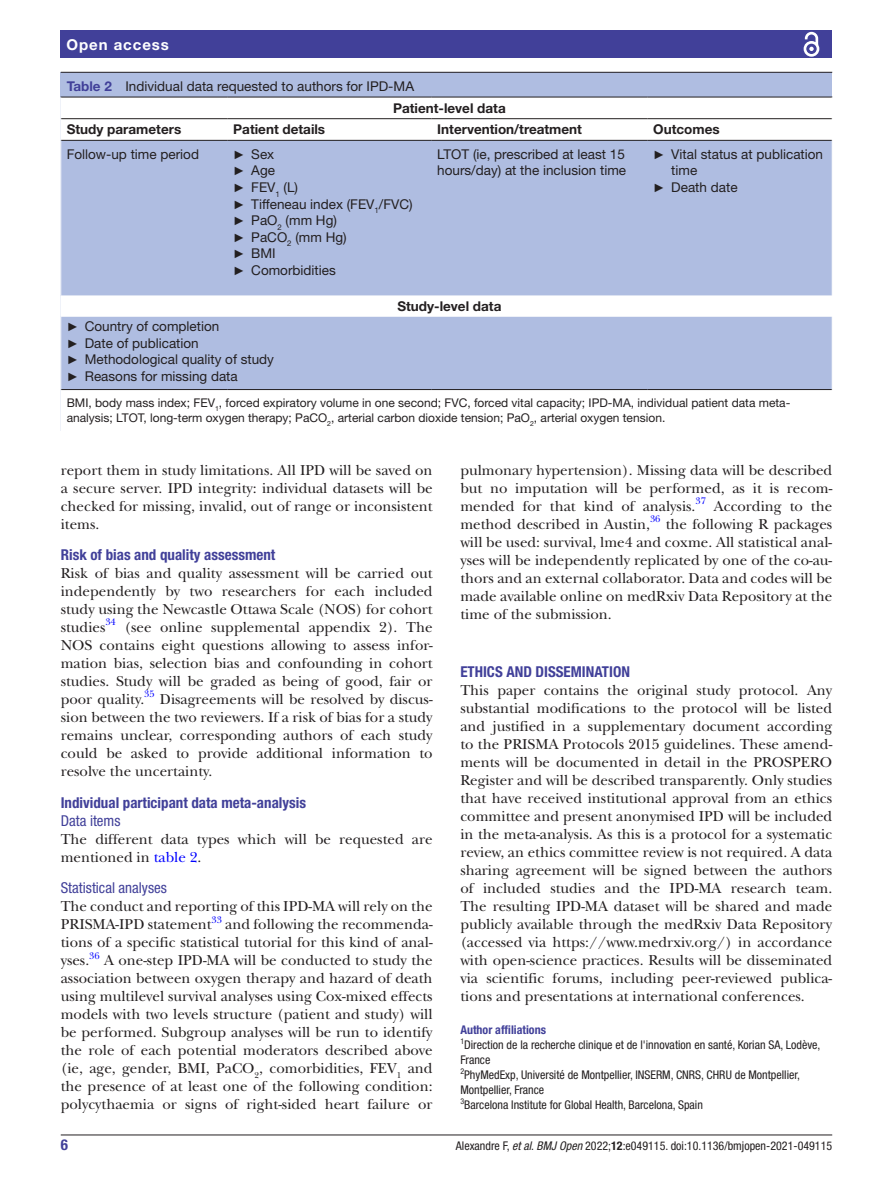
<style>
.page{position:relative;width:893px;height:1191px;background:#fff}
.page>*{position:absolute;margin:0;border:0;box-sizing:border-box;transform-origin:0 0}
.t1{font:15px/18px "New Baskerville";color:#231f20;text-align:justify}
.t2{font:700 condensed 15px "Helvetica Neue LT Std";color:#414099}
.t3{font:condensed 15px "Helvetica Neue LT Std";color:#414099}
.t4{font:700 15px "Helvetica Neue LT Std";letter-spacing:.065em;color:#fff}
.t5{font:13.5px/16.5px "Helvetica Neue LT Std";color:#231f20}
.t6{font:700 13.5px "Helvetica Neue LT Std";color:#231f20}
.t7{font:condensed 12px/15px "Helvetica Neue LT Std";color:#231f20}
.t8{font:12px/15px "Helvetica Neue LT Std";color:#231f20}
.t9{font:9.9px "New Baskerville";color:#00f}
.t10{font:condensed 7.95px "Helvetica Neue LT Std";color:#231f20}
.s1{font-weight:700;color:#414099}
.s2{font-family:"Arial";font-size:12px}
.s3{color:#00f}
.s4{font-style:italic}
.s5{font-weight:700}
</style>
<div class="page">
<hr style="left:61px;top:1134px;width:771px;height:1px;background:#231f20">
<div style="left:61px;top:31px;width:771px;height:27px;background:#414099"></div>
<svg style="left:803px;top:31px;width:17px;height:26px"></svg>
<div style="left:61px;top:73px;width:771px;height:358px;background:#afbde1"></div>
<hr style="left:61px;top:72px;width:771px;height:1px;background:#231f20">
<div style="left:61px;top:98px;width:771px;height:333px;background:#fff"></div>
<svg style="left:61px;top:141px;width:771px;height:248px"></svg>
<hr style="left:61px;top:97px;width:166px;height:1px;background:#231f20">
<hr style="left:227px;top:97px;width:204px;height:1px;background:#231f20">
<hr style="left:431px;top:97px;width:216px;height:1px;background:#231f20">
<hr style="left:647px;top:97px;width:185px;height:1px;background:#231f20">
<hr style="left:61px;top:118px;width:166px;height:1px;background:#231f20">
<hr style="left:61px;top:140px;width:166px;height:1px;background:#231f20">
<hr style="left:227px;top:118px;width:204px;height:1px;background:#231f20">
<hr style="left:227px;top:140px;width:204px;height:1px;background:#231f20">
<hr style="left:431px;top:118px;width:216px;height:1px;background:#231f20">
<hr style="left:431px;top:140px;width:216px;height:1px;background:#231f20">
<hr style="left:647px;top:118px;width:185px;height:1px;background:#231f20">
<hr style="left:647px;top:140px;width:185px;height:1px;background:#231f20">
<hr style="left:61px;top:389px;width:166px;height:1px;background:#231f20">
<hr style="left:227px;top:389px;width:204px;height:1px;background:#231f20">
<hr style="left:431px;top:389px;width:216px;height:1px;background:#231f20">
<hr style="left:647px;top:389px;width:185px;height:1px;background:#231f20">
<svg style="left:60px;top:97px;width:1px;height:43px"></svg>
<svg style="left:60px;top:295px;width:1px;height:22px"></svg>
<hr style="left:67px;top:421px;width:765px;height:2px;background:#fff">
<p class="t4" style="left:66px;top:35px;width:104px">Open access</p>
<p class="t5" style="left:67px;top:77px;width:349px"><span class="s1">Table 2</span> Individual data requested to authors for IPD-MA</p>
<p class="t6" style="left:393px;top:99px;width:114px">Patient-level data</p>
<p class="t6" style="left:67px;top:121px;width:116px">Study parameters</p>
<p class="t6" style="left:233px;top:121px;width:93px">Patient details</p>
<p class="t6" style="left:437px;top:121px;width:146px">Intervention/treatment</p>
<p class="t6" style="left:653px;top:121px;width:68px">Outcomes</p>
<p class="t5" style="left:67px;top:146px;width:134px">Follow-up time period</p>
<p class="t5" style="left:233px;top:146px;width:181px"><span class="s2">►</span> Sex<br><span class="s2">►</span> Age<br><span class="s2">►</span> FEV<sub>1</sub> (L)<br><span class="s2">►</span> Tiffeneau index (FEV<sub>1</sub>/FVC) <span class="s2">►</span> PaO<sub>2</sub> (mm Hg)<br><span class="s2">►</span> PaCO<sub>2</sub> (mm Hg)<br><span class="s2">►</span> BMI<br><span class="s2">►</span> Comorbidities</p>
<p class="t5" style="left:437px;top:146px;width:190px">LTOT (ie, prescribed at least 15 hours/day) at the inclusion time</p>
<p class="t5" style="left:653px;top:146px;width:171px"><span class="s2">►</span> Vital status at publication</p>
<p class="t5" style="left:671px;top:162px;width:28px">time</p>
<p class="t5" style="left:653px;top:179px;width:86px"><span class="s2">►</span> Death date</p>
<p class="t6" style="left:397px;top:298px;width:106px">Study-level data</p>
<p class="t5" style="left:67px;top:318px;width:209px"><span class="s2">►</span> Country of completion<br><span class="s2">►</span> Date of publication<br><span class="s2">►</span> Methodological quality of study <span class="s2">►</span> Reasons for missing data</p>
<p class="t8" style="left:67px;top:395px;width:725px">BMI, body mass index; FEV<sub>1</sub>, forced expiratory volume in one second; FVC, forced vital capacity; IPD-MA, individual patient data meta&shy;analysis; LTOT, long-term oxygen therapy; PaCO<sub>2</sub>, arterial carbon dioxide tension; PaO<sub>2</sub>, arterial oxygen tension.</p>
<p class="t1" style="left:61px;top:461px;width:373px">report them in study limitations. All IPD will be saved on a secure server. IPD integrity: individual datasets will be checked for missing, invalid, out of range or inconsistent items.</p>
<p class="t2" style="left:61px;top:546px;width:216px">Risk of bias and quality assessment</p>
<p class="t1" style="left:61px;top:564px;width:373px">Risk of bias and quality assessment will be carried out independently by two researchers for each included study using the Newcastle Ottawa Scale (NOS) for cohort studies<sup>34</sup></p>
<p class="t1" style="left:61px;top:618px;width:373px;text-indent:64px">(see online supplemental appendix 2). The NOS contains eight questions allowing to assess infor&shy;mation bias, selection bias and confounding in cohort studies. Study will be graded as being of good, fair or poor quality.</p>
<p class="t9" style="left:144px;top:688px;width:12px">35</p>
<p class="t1" style="left:61px;top:690px;width:373px;text-indent:99px">Disagreements will be resolved by discus&shy;sion between the two reviewers. If a risk of bias for a study remains unclear, corresponding authors of each study could be asked to provide additional information to resolve the uncertainty.</p>
<p class="t2" style="left:61px;top:793px;width:247px">Individual participant data meta-analysis</p>
<p class="t3" style="left:61px;top:811px;width:61px">Data items</p>
<p class="t1" style="left:61px;top:830px;width:373px">The different data types which will be requested are mentioned in <span class="s3">table 2</span>.</p>
<p class="t3" style="left:61px;top:879px;width:108px">Statistical analyses</p>
<p class="t1" style="left:61px;top:897px;width:373px">The conduct and reporting of this IPD-MA will rely on the<br>PRISMA-IPD statement</p>
<p class="t9" style="left:212px;top:913px;width:12px">33</p>
<p class="t1" style="left:61px;top:915px;width:373px;text-indent:165px">and following the recommenda&shy;tions of a specific statistical tutorial for this kind of anal&shy;yses.</p>
<p class="t9" style="left:89px;top:949px;width:12px">36</p>
<p class="t1" style="left:61px;top:951px;width:373px;text-indent:43px">A one-step IPD-MA will be conducted to study the association between oxygen therapy and hazard of death using multilevel survival analyses using Cox-mixed effects models with two levels structure (patient and study) will be performed. Subgroup analyses will be run to identify the role of each potential moderators described above (ie, age, gender, BMI, PaCO<sub>2</sub>, comorbidities, FEV<sub>1</sub> and the presence of at least one of the following condition: polycythaemia or signs of right-sided heart failure or</p>
<p class="t1" style="left:460px;top:461px;width:373px">pulmonary hypertension). Missing data will be described but no imputation will be performed, as it is recom&shy;mended for that kind of analysis.</p>
<p class="t9" style="left:695px;top:495px;width:12px">37</p>
<p class="t1" style="left:714px;top:497px;width:120px">According to the</p>
<p class="t1" style="left:460px;top:515px;width:191px">method described in Austin,</p>
<p class="t9" style="left:650px;top:513px;width:12px">36</p>
<p class="t1" style="left:460px;top:515px;width:373px;text-indent:205px">the following R packages will be used: survival, lme4 and coxme. All statistical anal&shy;yses will be independently replicated by one of the co-au&shy;thors and an external collaborator. Data and codes will be made available online on medRxiv Data Repository at the time of the submission.</p>
<p class="t2" style="left:460px;top:663px;width:171px">ETHICS AND DISSEMINATION</p>
<p class="t1" style="left:460px;top:681px;width:373px">This paper contains the original study protocol. Any substantial modifications to the protocol will be listed and justified in a supplementary document according to the PRISMA Protocols 2015 guidelines. These amend&shy;ments will be documented in detail in the PROSPERO Register and will be described transparently. Only studies that have received institutional approval from an ethics committee and present anonymised IPD will be included in the meta-analysis. As this is a protocol for a systematic review, an ethics committee review is not required. A data sharing agreement will be signed between the authors of included studies and the IPD-MA research team.<br>The resulting IPD-MA dataset will be shared and made publicly available through the medRxiv Data Repository (accessed via https://www.medrxiv.org/) in accordance with open-science practices. Results will be disseminated via scientific forums, including peer-reviewed publica&shy;tions and presentations at international conferences.</p>
<p class="t7" style="left:460px;top:1022px;width:362px"><span class="s1">Author affiliations<br></span><sup>1</sup>Direction de la recherche clinique et de l'innovation en santé, Korian SA, Lodève, France<br><sup>2</sup>PhyMedExp, Université de Montpellier, INSERM, CNRS, CHRU de Montpellier, Montpellier, France</p>
<p class="t10" style="left:460px;top:1096px;width:5px">3</p>
<p class="t7" style="left:464px;top:1097px;width:240px">Barcelona Institute for Global Health, Barcelona, Spain</p>
<p class="t2" style="left:61px;top:1135px;width:9px">6</p>
<p class="t7" style="left:456px;top:1137px;width:378px">Alexandre F, <span class="s4">et al</span>. <span class="s4">BMJ Open</span> 2022;<span class="s5">12</span>:e049115. doi:10.1136/bmjopen-2021-049115</p>
</div>
